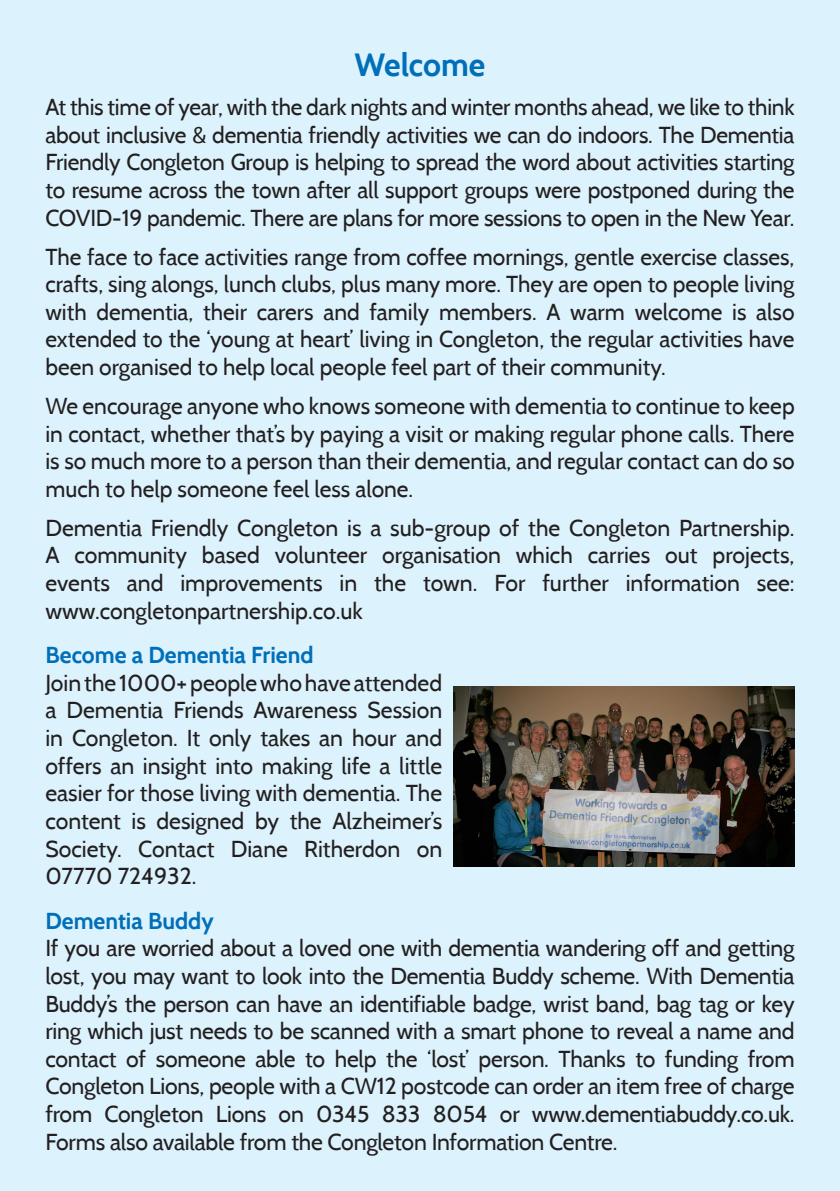
<style>
.page{position:relative;width:840px;height:1191px;background:#fff}
.page>*{position:absolute;margin:0;border:0;box-sizing:border-box;transform-origin:0 0}
.Centered_Headers{font:700 32px "Cabin";color:#006fba}
.Cabin_11pt_Just{font:23px/27.6px "Cabin";color:#231f20;text-align:justify}
.Sub_Head{font:700 23px "Cabin";color:#006fba}
</style>
<div class="page">
<div style="left:0;top:0;width:839px;height:1191px;background:#dcf2fc"></div>
<img style="left:453px;top:686px;width:341px;height:180px">
<p class="Centered_Headers" style="left:354px;top:46px;width:132px">Welcome</p>
<p class="Cabin_11pt_Just" style="left:45px;top:93px;width:750px">At this time of year, with the dark nights and winter months ahead, we like to think about inclusive &amp; dementia friendly activities we can do indoors. The Dementia Friendly Congleton Group is helping to spread the word about activities starting to resume across the town after all support groups were postponed during the COVID-19 pandemic. There are plans for more sessions to open in the New Year.</p>
<p class="Cabin_11pt_Just" style="left:45px;top:242px;width:750px">The face to face activities range from coffee mornings, gentle exercise classes, crafts, sing alongs, lunch clubs, plus many more. They are open to people living with dementia, their carers and family members. A warm welcome is also extended to the ‘young at heart’ living in Congleton, the regular activities have been organised to help local people feel part of their community.</p>
<p class="Cabin_11pt_Just" style="left:45px;top:392px;width:750px">We encourage anyone who knows someone with dementia to continue to keep in contact, whether that’s by paying a visit or making regular phone calls. There is so much more to a person than their dementia, and regular contact can do so much to help someone feel less alone.</p>
<p class="Cabin_11pt_Just" style="left:45px;top:514px;width:750px">Dementia Friendly Congleton is a sub-group of the Congleton Partnership.<br>A community based volunteer organisation which carries out projects, events and improvements in the town. For further information see: www.congletonpartnership.co.uk</p>
<p class="Sub_Head" style="left:45px;top:641px;width:269px">Become a Dementia Friend</p>
<p class="Cabin_11pt_Just" style="left:45px;top:669px;width:398px">Join the 1000+ people who have attended a Dementia Friends Awareness Session in Congleton. It only takes an hour and offers an insight into making life a little easier for those living with dementia. The content is designed by the Alzheimer’s Society. Contact Diane Ritherdon on 07770 724932.</p>
<p class="Sub_Head" style="left:45px;top:906px;width:170px">Dementia Buddy</p>
<p class="Cabin_11pt_Just" style="left:45px;top:934px;width:750px">If you are worried about a loved one with dementia wandering off and getting lost, you may want to look into the Dementia Buddy scheme. With Dementia Buddy’s the person can have an identifiable badge, wrist band, bag tag or key ring which just needs to be scanned with a smart phone to reveal a name and contact of someone able to help the ‘lost’ person. Thanks to funding from Congleton Lions, people with a CW12 postcode can order an item free of charge from Congleton Lions on 0345 833 8054 or www.dementiabuddy.co.uk.<br>Forms also available from the Congleton Information Centre.</p>
</div>
